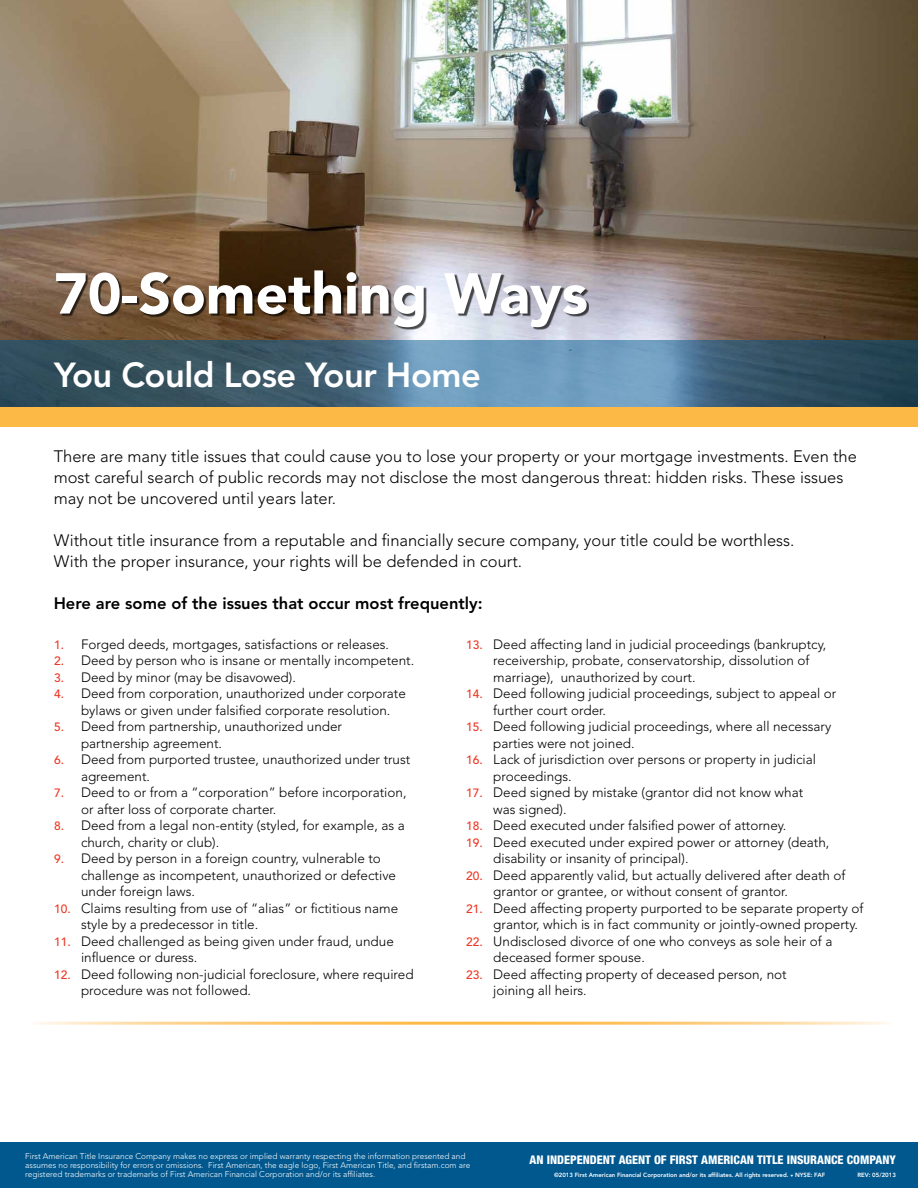
<style>
.page{position:relative;width:918px;height:1188px;background:#fff}
.page>*{position:absolute;margin:0;border:0;box-sizing:border-box;transform-origin:0 0}
.t1{font:900 57px "Avenir LT Std";color:#fff}
.t2{font:800 34.5px "Avenir LT Std";letter-spacing:-.015em;color:#fff}
.t3{font:300 16.5px/21px "Avenir LT Std";color:#000}
.t4{font:800 16.5px "Avenir LT Std";color:#000}
.t5{font:300 13.5px/16.5px "Avenir LT Std";color:#000}
.t6{font:800 condensed 12px "Helvetica Neue LT Std";color:#fff}
.t7{font:300 8.25px/9px "Avenir LT Std";color:#fff}
.t8{font:800 6px "Avenir LT Std";color:#fff}
.s1{font-weight:500;font-size:12px;color:#ee3825}
</style>
<div class="page">
<div style="left:0;top:1143px;width:918px;height:45px;background:#00588f"></div>
<img style="left:0;top:0;width:918px;height:340px">
<svg style="left:0;top:340px;width:918px;height:67px;background:#486b81"></svg>
<div style="left:0;top:407px;width:918px;height:20px;background:#fdb945"></div>
<div style="left:58px;top:272px;width:531px;height:58px;background:#000;opacity:.7"></div>
<h1 class="t1" style="left:54px;top:259px;width:535px">70-Something Ways</h1>
<h2 class="t2" style="left:54px;top:355px;width:428px">You Could Lose Your Home</h2>
<p class="t3" style="left:54px;top:446px;width:805px">There are many title issues that could cause you to lose your property or your mortgage investments. Even the most careful search of public records may not disclose the most dangerous threat: hidden risks. These issues may not be uncovered until years later.</p>
<p class="t3" style="left:54px;top:530px;width:742px">Without title insurance from a reputable and financially secure company, your title could be worthless.<br>With the proper insurance, your rights will be defended in court.</p>
<p class="t4" style="left:54px;top:594px;width:430px">Here are some of the issues that occur most frequently:</p>
<p class="t5" style="left:54px;top:636px;width:337px"><span class="s1">1.</span> Forged deeds, mortgages, satisfactions or releases.</p>
<p class="t5" style="left:54px;top:652px;width:362px"><span class="s1">2.</span> Deed by person who is insane or mentally incompetent.</p>
<p class="t5" style="left:54px;top:669px;width:243px"><span class="s1">3.</span> Deed by minor (may be disavowed).</p>
<p class="t5" style="left:81px;top:685px;width:326px;text-indent:-27px"><span class="s1">4.</span> Deed from corporation, unauthorized under corporate bylaws or given under falsified corporate resolution.</p>
<p class="t5" style="left:81px;top:718px;width:263px;text-indent:-27px"><span class="s1">5.</span> Deed from partnership, unauthorized under partnership agreement.</p>
<p class="t5" style="left:81px;top:751px;width:331px;text-indent:-27px"><span class="s1">6.</span> Deed from purported trustee, unauthorized under trust agreement.</p>
<p class="t5" style="left:81px;top:784px;width:327px;text-indent:-27px"><span class="s1">7.</span> Deed to or from a “corporation” before incorporation, or after loss of corporate charter.</p>
<p class="t5" style="left:81px;top:817px;width:325px;text-indent:-27px"><span class="s1">8.</span> Deed from a legal non-entity (styled, for example, as a church, charity or club).</p>
<p class="t5" style="left:81px;top:850px;width:317px;text-indent:-27px"><span class="s1">9.</span> Deed by person in a foreign country, vulnerable to challenge as incompetent, unauthorized or defective under foreign laws.</p>
<p class="t5" style="left:81px;top:900px;width:319px;text-indent:-27px"><span class="s1">10.</span> Claims resulting from use of “alias” or fictitious name style by a predecessor in title.</p>
<p class="t5" style="left:81px;top:933px;width:314px;text-indent:-27px"><span class="s1">11.</span> Deed challenged as being given under fraud, undue influence or duress.</p>
<p class="t5" style="left:81px;top:966px;width:334px;text-indent:-27px"><span class="s1">12.</span> Deed following non-judicial foreclosure, where required procedure was not followed.</p>
<p class="t5" style="left:493px;top:636px;width:335px;text-indent:-27px"><span class="s1">13.</span> Deed affecting land in judicial proceedings (bankruptcy, receivership, probate, conservatorship, dissolution of marriage), unauthorized by court.</p>
<p class="t5" style="left:493px;top:685px;width:345px;text-indent:-27px"><span class="s1">14.</span> Deed following judicial proceedings, subject to appeal or further court order.</p>
<p class="t5" style="left:493px;top:718px;width:340px;text-indent:-27px"><span class="s1">15.</span> Deed following judicial proceedings, where all necessary parties were not joined.</p>
<p class="t5" style="left:493px;top:751px;width:324px;text-indent:-27px"><span class="s1">16.</span> Lack of jurisdiction over persons or property in judicial proceedings.</p>
<p class="t5" style="left:493px;top:784px;width:311px;text-indent:-27px"><span class="s1">17.</span> Deed signed by mistake (grantor did not know what was signed).</p>
<p class="t5" style="left:466px;top:817px;width:322px"><span class="s1">18.</span> Deed executed under falsified power of attorney.</p>
<p class="t5" style="left:493px;top:834px;width:338px;text-indent:-27px"><span class="s1">19.</span> Deed executed under expired power or attorney (death, disability or insanity of principal).</p>
<p class="t5" style="left:493px;top:867px;width:354px;text-indent:-27px"><span class="s1">20.</span> Deed apparently valid, but actually delivered after death of grantor or grantee, or without consent of grantor.</p>
<p class="t5" style="left:493px;top:900px;width:372px;text-indent:-27px"><span class="s1">21.</span> Deed affecting property purported to be separate property of grantor, which is in fact community or jointly-owned property.</p>
<p class="t5" style="left:493px;top:933px;width:341px;text-indent:-27px"><span class="s1">22.</span> Undisclosed divorce of one who conveys as sole heir of a deceased former spouse.</p>
<p class="t5" style="left:493px;top:966px;width:295px;text-indent:-27px"><span class="s1">23.</span> Deed affecting property of deceased person, not joining all heirs.</p>
<p class="t7" style="left:25px;top:1152px;width:447px">First American Title Insurance Company makes no express or implied warranty respecting the information presented and assumes no responsibility for errors or omissions. First American, the eagle logo, First American Title, and firstam.com are registered trademarks or trademarks of First American Financial Corporation and/or its affiliates.</p>
<p class="t6" style="left:530px;top:1152px;width:368px">AN INDEPENDENT AGENT OF FIRST AMERICAN TITLE INSURANCE COMPANY</p>
<p class="t8" style="left:554px;top:1172px;width:273px">©2013 First American Financial Corporation and/or its affiliates. All rights reserved. ❑ NYSE: FAF</p>
<p class="t8" style="left:858px;top:1172px;width:40px">REV: 05/2013</p>
</div>
